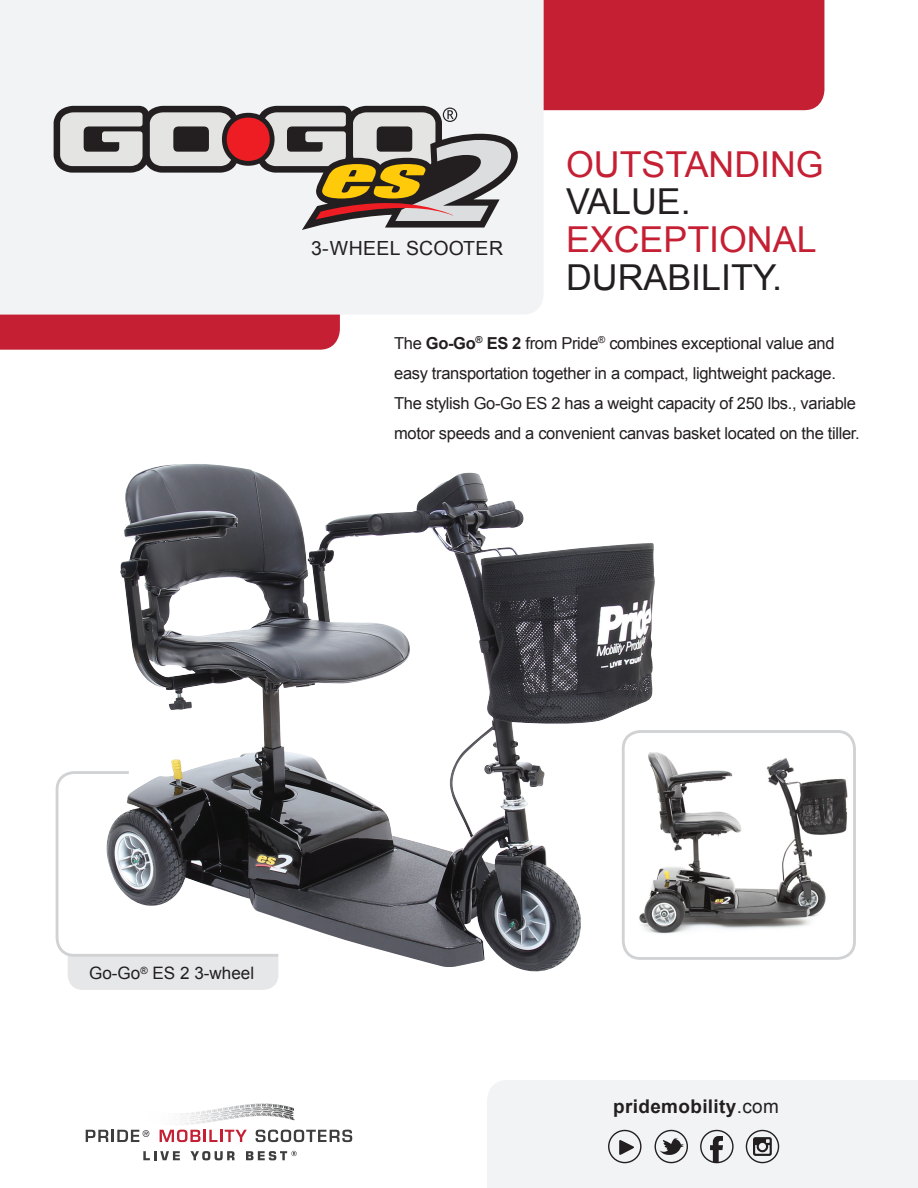
<style>
.page{position:relative;width:918px;height:1188px;background:#fff}
.page>*{position:absolute;margin:0;border:0;box-sizing:border-box;transform-origin:0 0}
.t1{font:35.7px/37.8px "Arial";color:#c51f34}
.t2{font:35.7px "Arial";color:#231f20}
.t3{font:19.5px "Arial";letter-spacing:.02em;color:#231f20}
.t4{font:700 18.9px "Arial";letter-spacing:.02em;color:#231f20}
.t5{font:17.1px "Arial";color:#231f20}
.t6{font:16.5px/30px "Arial";letter-spacing:-.02em;color:#231f20}
.s1{color:#231f20}
.s2{font-weight:700}
.s3{font-weight:400}
</style>
<div class="page">
<img style="left:120px;top:464px;width:467px;height:508px">
<div style="left:544px;top:0;width:280px;height:110px;background:#c51f34"></div>
<div style="left:0;top:315px;width:340px;height:35px;background:#c51f34"></div>
<div style="left:0;top:0;width:544px;height:315px;background:#f2f3f4"></div>
<svg style="left:55px;top:770px;width:226px;height:220px"></svg>
<img style="left:639px;top:752px;width:209px;height:182px">
<div style="left:622px;top:730px;width:234px;height:230px;border:3px solid #d1d2d4;border-radius:17px"></div>
<svg style="left:54px;top:106px;width:466px;height:124px"></svg>
<div style="left:487px;top:1080px;width:431px;height:108px;background:#f2f3f4"></div>
<svg style="left:86px;top:1130px;width:63px;height:12px"></svg>
<svg style="left:160px;top:1130px;width:87px;height:12px"></svg>
<svg style="left:256px;top:1130px;width:96px;height:12px"></svg>
<svg style="left:143px;top:1151px;width:37px;height:9px"></svg>
<svg style="left:190px;top:1151px;width:44px;height:9px"></svg>
<svg style="left:246px;top:1151px;width:51px;height:9px"></svg>
<svg style="left:253px;top:1104px;width:19px;height:1px"></svg>
<svg style="left:608px;top:1130px;width:34px;height:33px"></svg>
<svg style="left:655px;top:1130px;width:33px;height:33px"></svg>
<svg style="left:700px;top:1130px;width:34px;height:33px"></svg>
<svg style="left:746px;top:1130px;width:33px;height:33px"></svg>
<p class="t3" style="left:311px;top:236px;width:194px">3-WHEEL SCOOTER</p>
<p class="t1" style="left:566px;top:146px;width:259px">OUTSTANDING</p>
<p class="t2" style="left:566px;top:179px;width:126px">VALUE.</p>
<p class="t1" style="left:566px;top:221px;width:252px">EXCEPTIONAL<br><span class="s1">DURABILITY.</span></p>
<p class="t6" style="left:394px;top:328px;width:467px">The <span class="s2">Go-Go</span><sup>®</sup> <span class="s2">ES 2</span> from Pride<sup>®</sup> combines exceptional value and easy transportation together in a compact, lightweight package.<br>The stylish Go-Go ES 2 has a weight capacity of 250 lbs., variable motor speeds and a convenient canvas basket located on the tiller.</p>
<p class="t5" style="left:89px;top:962px;width:167px">Go-Go<sup>®</sup> ES 2 3-wheel</p>
<p class="t4" style="left:613px;top:1094px;width:167px">pridemobility<span class="s3">.com</span></p>
</div>
